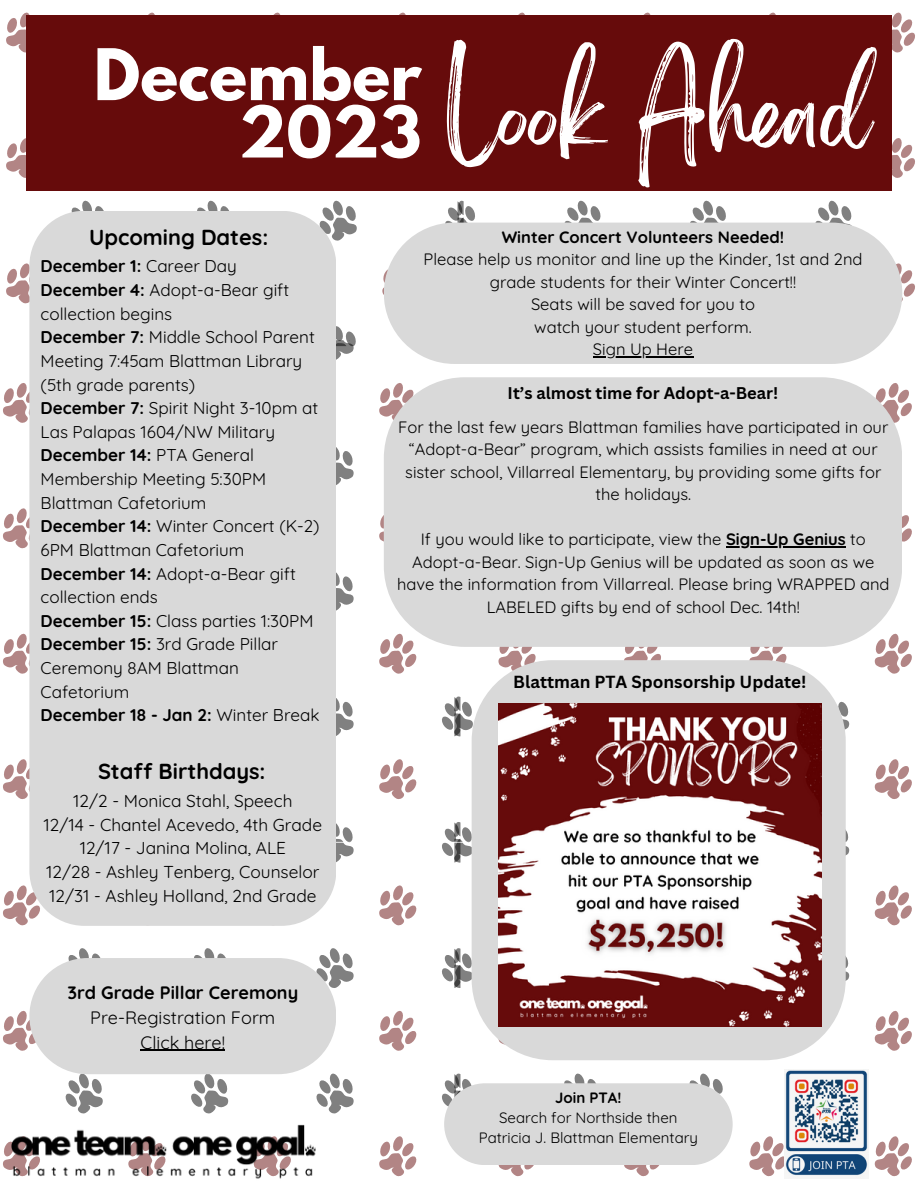
<style>
.page{position:relative;width:918px;height:1188px;background:#fff}
.page>*{position:absolute;margin:0;border:0;box-sizing:border-box;transform-origin:0 0}
.t1{font:83.1px "Brightwall";color:#fff}
.t2{font:700 63px/57.3px "League Spartan";color:#fff;text-align:right}
.t3{font:700 21.75px "Quicksand";color:#000}
.t4{font:18px/24.8px "Quicksand";color:#000;text-align:center}
.t5{font:17.25px/23.7px "Quicksand";color:#000;text-align:center}
.t6{font:17.1px/23.7px "Quicksand";color:#000}
.t7{font:700 17.1px "Canva Sans";color:#000}
.t8{font:16.5px/22.5px "Quicksand";color:#000;text-align:center}
.t9{font:700 16.5px "Canva Sans";color:#000}
.t10{font:15px "Quicksand";color:#000}
.t11{font:700 15px "Quicksand";color:#000}
.s1{font-weight:700}
</style>
<div class="page">
<svg style="left:815px;top:200px;width:37px;height:26px"></svg>
<svg style="left:689px;top:200px;width:38px;height:23px"></svg>
<svg style="left:564px;top:200px;width:38px;height:23px"></svg>
<svg style="left:895px;top:263px;width:20px;height:41px"></svg>
<svg style="left:892px;top:138px;width:23px;height:40px"></svg>
<svg style="left:892px;top:12px;width:23px;height:41px"></svg>
<svg style="left:769px;top:12px;width:7px;height:3px"></svg>
<svg style="left:643px;top:12px;width:8px;height:3px"></svg>
<svg style="left:518px;top:12px;width:7px;height:3px"></svg>
<svg style="left:444px;top:201px;width:32px;height:23px"></svg>
<svg style="left:319px;top:200px;width:38px;height:41px"></svg>
<svg style="left:197px;top:200px;width:32px;height:11px"></svg>
<svg style="left:70px;top:200px;width:34px;height:13px"></svg>
<svg style="left:382px;top:263px;width:9px;height:41px"></svg>
<svg style="left:6px;top:263px;width:23px;height:41px"></svg>
<svg style="left:6px;top:138px;width:20px;height:40px"></svg>
<svg style="left:399px;top:12px;width:7px;height:3px"></svg>
<svg style="left:273px;top:12px;width:8px;height:3px"></svg>
<svg style="left:148px;top:12px;width:7px;height:3px"></svg>
<svg style="left:6px;top:12px;width:24px;height:41px"></svg>
<svg style="left:838px;top:701px;width:11px;height:29px"></svg>
<svg style="left:875px;top:759px;width:37px;height:40px"></svg>
<svg style="left:875px;top:633px;width:37px;height:41px"></svg>
<svg style="left:749px;top:647px;width:38px;height:15px"></svg>
<svg style="left:624px;top:647px;width:37px;height:13px"></svg>
<svg style="left:498px;top:647px;width:38px;height:26px"></svg>
<svg style="left:902px;top:515px;width:10px;height:27px"></svg>
<svg style="left:875px;top:383px;width:37px;height:40px"></svg>
<svg style="left:442px;top:696px;width:31px;height:41px"></svg>
<svg style="left:336px;top:698px;width:18px;height:38px"></svg>
<svg style="left:336px;top:572px;width:18px;height:39px"></svg>
<svg style="left:336px;top:447px;width:18px;height:38px"></svg>
<svg style="left:336px;top:326px;width:20px;height:34px"></svg>
<svg style="left:379px;top:759px;width:38px;height:40px"></svg>
<svg style="left:3px;top:759px;width:26px;height:40px"></svg>
<svg style="left:379px;top:633px;width:38px;height:41px"></svg>
<svg style="left:3px;top:633px;width:26px;height:41px"></svg>
<svg style="left:379px;top:515px;width:5px;height:27px"></svg>
<svg style="left:3px;top:508px;width:26px;height:41px"></svg>
<svg style="left:379px;top:383px;width:35px;height:39px"></svg>
<svg style="left:3px;top:383px;width:26px;height:40px"></svg>
<svg style="left:846px;top:957px;width:3px;height:24px"></svg>
<svg style="left:846px;top:830px;width:3px;height:25px"></svg>
<svg style="left:875px;top:1136px;width:37px;height:40px"></svg>
<svg style="left:749px;top:1136px;width:35px;height:40px"></svg>
<svg style="left:875px;top:1010px;width:37px;height:41px"></svg>
<svg style="left:498px;top:1039px;width:17px;height:12px"></svg>
<svg style="left:875px;top:885px;width:37px;height:41px"></svg>
<svg style="left:442px;top:948px;width:30px;height:40px"></svg>
<svg style="left:442px;top:822px;width:30px;height:41px"></svg>
<svg style="left:336px;top:823px;width:18px;height:39px"></svg>
<svg style="left:379px;top:1136px;width:38px;height:40px"></svg>
<svg style="left:379px;top:1011px;width:38px;height:40px"></svg>
<svg style="left:379px;top:885px;width:38px;height:41px"></svg>
<svg style="left:254px;top:924px;width:38px;height:2px"></svg>
<svg style="left:128px;top:925px;width:38px;height:1px"></svg>
<svg style="left:3px;top:885px;width:37px;height:41px"></svg>
<div style="left:26px;top:15px;width:866px;height:176px;background:#660b0b"></div>
<div style="left:384px;top:223px;width:518px;height:141px;background:#d9d9d9;border-radius:71px"></div>
<div style="left:384px;top:377px;width:518px;height:270px;background:#d9d9d9;border-radius:81px"></div>
<img style="left:3px;top:1124px;width:313px;height:55px">
<div style="left:29px;top:211px;width:307px;height:714px;background:#d9d9d9;border-radius:55px"></div>
<svg style="left:442px;top:1073px;width:291px;height:103px"></svg>
<img style="left:784px;top:1069px;width:84px;height:110px">
<hr style="left:593px;top:356px;width:100px;height:1px;background:#000">
<div style="left:472px;top:660px;width:374px;height:400px;background:#d9d9d9;border-radius:81px"></div>
<img style="left:498px;top:703px;width:324px;height:324px">
<svg style="left:3px;top:948px;width:351px;height:166px"></svg>
<hr style="left:141px;top:1050px;width:84px;height:1px;background:#000">
<hr style="left:726px;top:546px;width:120px;height:1px;background:#000">
<p class="t2" style="left:94px;top:54px;width:329px">December<br>2023</p>
<p class="t1" style="left:445px;top:85px;width:428px">Look Ahead</p>
<p class="t3" style="left:89px;top:224px;width:181px">Upcoming Dates:</p>
<p class="t6" style="left:41px;top:254px;width:280px"><span class="s1">December 1:</span> Career Day<br><span class="s1">December 4:</span> Adopt-a-Bear gift collection begins<br><span class="s1">December 7:</span> Middle School Parent<br>Meeting 7:45am Blattman Library (5th grade parents)<br><span class="s1">December 7:</span> Spirit Night 3-10pm at<br>Las Palapas 1604/NW Military<br><span class="s1">December 14:</span> PTA General<br>Membership Meeting 5:30PM<br>Blattman Cafetorium<br><span class="s1">December 14:</span> Winter Concert (K-2)<br>6PM Blattman Cafetorium<br><span class="s1">December 14:</span> Adopt-a-Bear gift collection ends<br><span class="s1">December 15:</span> Class parties 1:30PM<br><span class="s1">December 15:</span> 3rd Grade Pillar<br>Ceremony 8AM Blattman<br>Cafetorium<br><span class="s1">December 18 - Jan 2:</span> Winter Break</p>
<p class="t3" style="left:98px;top:757px;width:169px">Staff Birthdays:</p>
<p class="t3" style="left:98px;top:763px;width:163px">Staff Birthdays</p>
<p class="t5" style="left:44px;top:789px;width:280px">12/2 - Monica Stahl, Speech<br>12/14 - Chantel Acevedo, 4th Grade<br>12/17 - Janina Molina, ALE<br>12/28 - Ashley Tenberg, Counselor<br>12/31 - Ashley Holland, 2nd Grade</p>
<h3 class="t4" style="left:67px;top:980px;width:232px"><span class="s1">3rd Grade Pillar Ceremony<br></span>Pre-Registration Form<br>Click here!</h3>
<h3 class="t8" style="left:424px;top:225px;width:440px"><span class="s1">Winter Concert Volunteers Needed!<br></span>Please help us monitor and line up the Kinder, 1st and 2nd grade students for their Winter Concert!!<br>Seats will be saved for you to<br>watch your student perform.</h3>
<h5 class="t8" style="left:593px;top:338px;width:102px">Sign Up Here</h5>
<h4 class="t9" style="left:508px;top:382px;width:272px">It’s almost time for Adopt-a-Bear!</h4>
<h3 class="t8" style="left:398px;top:415px;width:492px">For the last few years Blattman families have participated in our “Adopt-a-Bear” program, which assists families in need at our sister school, Villarreal Elementary, by providing some gifts for the holidays.</h3>
<h5 class="t8" style="left:421px;top:528px;width:446px">If you would like to participate, view the <span class="s1">Sign-Up Genius</span> to</h5>
<h5 class="t8" style="left:397px;top:550px;width:494px">Adopt-a-Bear. Sign-Up Genius will be updated as soon as we have the information from Villarreal. Please bring WRAPPED and<br>LABELED gifts by end of school Dec. 14th!</h5>
<h5 class="t7" style="left:513px;top:670px;width:295px">Blattman PTA Sponsorship Update!</h5>
<h2 class="t11" style="left:555px;top:1088px;width:68px">Join PTA!</h2>
<h1 class="t10" style="left:499px;top:1108px;width:180px">Search for Northside then</h1>
<h3 class="t10" style="left:479px;top:1128px;width:221px">Patricia J. Blattman Elementary</h3>
</div>
